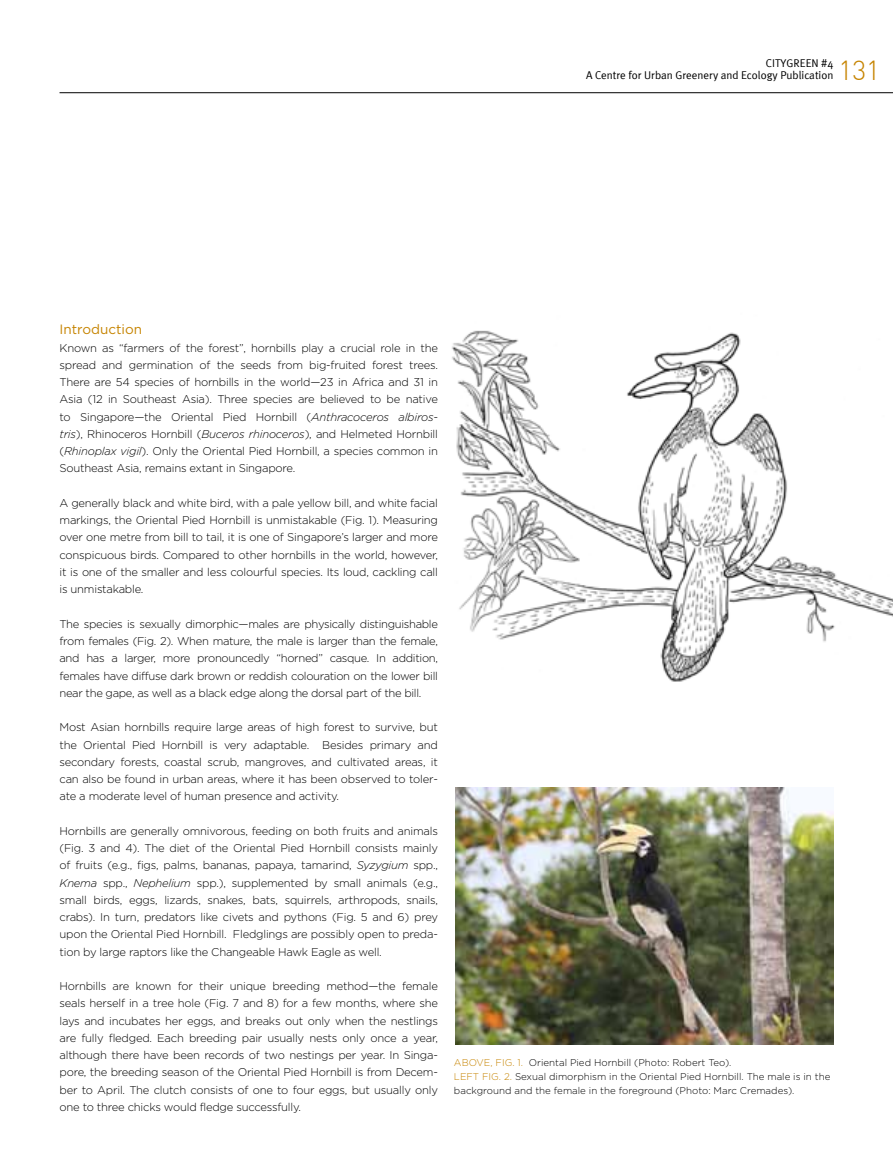
<style>
.page{position:relative;width:893px;height:1170px;background:#fff}
.page>*{position:absolute;margin:0;border:0;box-sizing:border-box;transform-origin:0 0}
.t1{font:300 27px "DIN";color:#c68400}
.t2{font:13.5px "Gotham";color:#c68400}
.t3{font:300 11.25px/17.2px "Gotham";letter-spacing:-.02em;color:#000;text-align:justify}
.t4{font:11.25px/12px "Meta Plus Normal";color:#000;text-align:right}
.t5{font:300 9.75px/14.2px "Gotham";color:#000}
.t6{font:300 9.75px "Gotham";color:#c68400}
.s1{font-style:italic}
.s2{color:#c68400}
</style>
<div class="page">
<img style="left:452px;top:330px;width:441px;height:352px">
<hr style="left:60px;top:92px;width:833px;height:1px;background:#000">
<img style="left:455px;top:787px;width:378px;height:257px">
<p class="t4" style="left:586px;top:56px;width:249px">CITYG REEN #4<br>A Centre for Urban Greenery and Ecology Publication</p>
<h1 class="t1" style="left:838px;top:53px;width:43px">131</h1>
<p class="t2" style="left:60px;top:322px;width:84px">Introduction</p>
<p class="t3" style="left:60px;top:339px;width:380px">Known as “farmers of the forest”, hornbills play a crucial role in the spread and germination of the seeds from big-fruited forest trees.<br>There are 54 species of hornbills in the world—23 in Africa and 31 in Asia (12 in Southeast Asia). Three species are believed to be native to Singapore—the Oriental Pied Hornbill (<span class="s1">Anthracoceros albiros&shy;tris</span>), Rhinoceros Hornbill (<span class="s1">Buceros rhinoceros</span>), and Helmeted Hornbill (<span class="s1">Rhinoplax vigil</span>). Only the Oriental Pied Hornbill, a species common in Southeast Asia, remains extant in Singapore.</p>
<p class="t3" style="left:60px;top:494px;width:380px">A generally black and white bird, with a pale yellow bill, and white facial markings, the Oriental Pied Hornbill is unmistakable (Fig. 1). Measuring over one metre from bill to tail, it is one of Singapore’s larger and more conspicuous birds. Compared to other hornbills in the world, however, it is one of the smaller and less colourful species. Its loud, cackling call is unmistakable.</p>
<p class="t3" style="left:60px;top:615px;width:380px">The species is sexually dimorphic—males are physically distinguishable from females (Fig. 2). When mature, the male is larger than the female, and has a larger, more pronouncedly “horned” casque. In addition, females have diffuse dark brown or reddish colouration on the lower bill near the gape, as well as a black edge along the dorsal part of the bill.</p>
<p class="t3" style="left:60px;top:718px;width:380px">Most Asian hornbills require large areas of high forest to survive, but the Oriental Pied Hornbill is very adaptable. Besides primary and secondary forests, coastal scrub, mangroves, and cultivated areas, it can also be found in urban areas, where it has been observed to toler&shy;ate a moderate level of human presence and activity.</p>
<p class="t3" style="left:60px;top:822px;width:380px">Hornbills are generally omnivorous, feeding on both fruits and animals (Fig. 3 and 4). The diet of the Oriental Pied Hornbill consists mainly of fruits (e.g., figs, palms, bananas, papaya, tamarind, <span class="s1">Syzygium</span> spp., <span class="s1">Knema</span> spp., <span class="s1">Nephelium</span> spp.), supplemented by small animals (e.g., small birds, eggs, lizards, snakes, bats, squirrels, arthropods, snails, crabs). In turn, predators like civets and pythons (Fig. 5 and 6) prey upon the Oriental Pied Hornbill. Fledglings are possibly open to preda&shy;tion by large raptors like the Changeable Hawk Eagle as well.</p>
<p class="t3" style="left:60px;top:977px;width:380px">Hornbills are known for their unique breeding method—the female seals herself in a tree hole (Fig. 7 and 8) for a few months, where she lays and incubates her eggs, and breaks out only when the nestlings are fully fledged. Each breeding pair usually nests only once a year, although there have been records of two nestings per year. In Singa&shy;pore, the breeding season of the Oriental Pied Hornbill is from Decem&shy;ber to April. The clutch consists of one to four eggs, but usually only one to three chicks would fledge successfully.</p>
<p class="t6" style="left:454px;top:1056px;width:9px">above</p>
<p class="t5" style="left:490px;top:1054px;width:243px"><span class="s2">, Fig. 1.</span> Oriental Pied Hornbill (Photo: Robert Teo).</p>
<p class="t6" style="left:454px;top:1071px;width:7px">left</p>
<p class="t5" style="left:454px;top:1069px;width:378px;text-indent:28px"><span class="s2">Fig. 2.</span> Sexual dimorphism in the Oriental Pied Hornbill. The male is in the background and the female in the foreground (Photo: Marc Cremades).</p>
</div>
